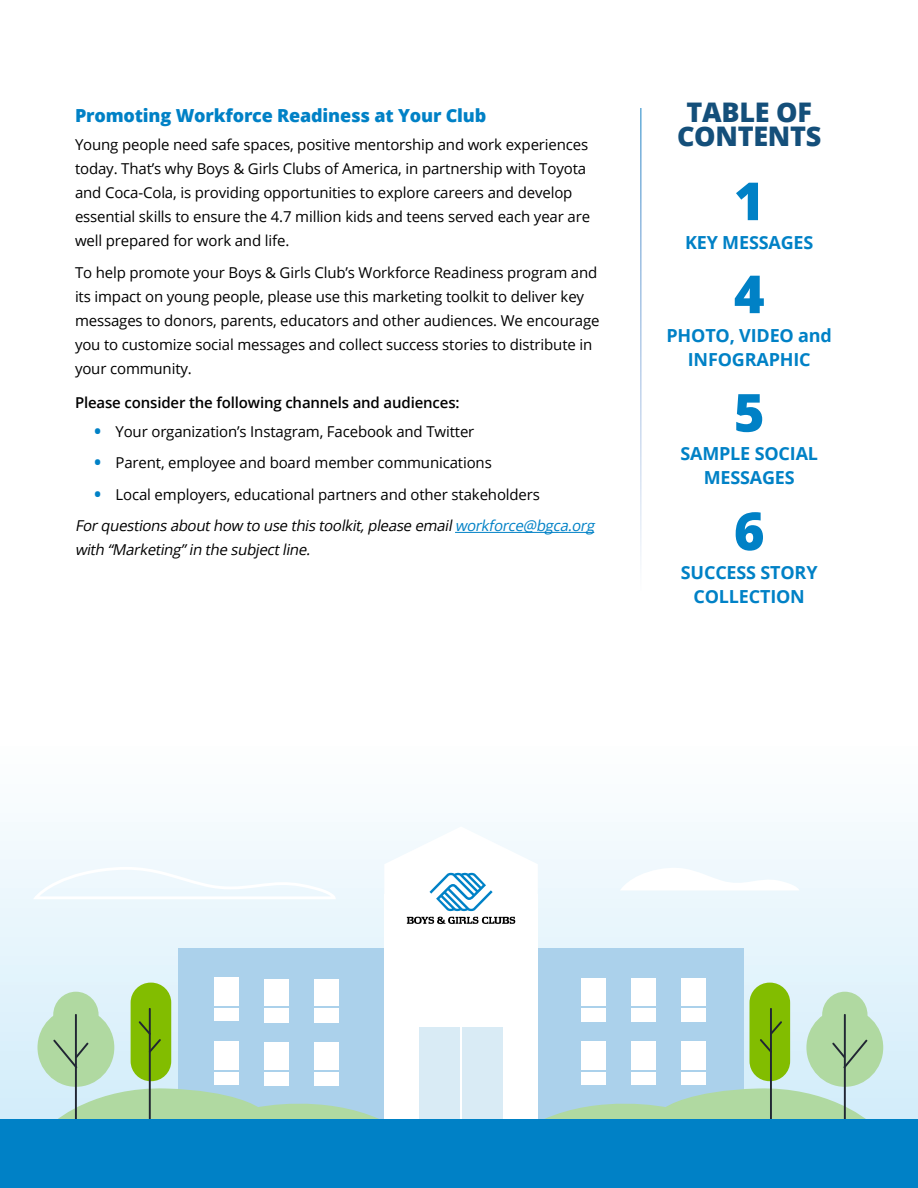
<style>
.page{position:relative;width:918px;height:1188px;background:#fff}
.page>*{position:absolute;margin:0;border:0;box-sizing:border-box;transform-origin:0 0}
.Paragraph_Header{font:800 52.5px "Open Sans";color:#0081c6}
.t1{font:800 27px/24px "Open Sans";letter-spacing:-.01em;color:#144f7a;text-align:center}
.Paragraph_Header-2{font:700 18px/24px "Open Sans";letter-spacing:-.01em;color:#0081c6;text-align:center}
.Paragraph_Header-3{font:800 18px "Open Sans";letter-spacing:-.01em;color:#0081c6}
.Body_Copy{font:15px/24px "Open Sans";letter-spacing:-.01em;color:#000}
.Body_Copy-2{font:italic 15px/24px "Open Sans";color:#000}
.Secondary_Header{font:600 15px "Open Sans";letter-spacing:-.01em;color:#000}
.s1{font-weight:800;font-size:16.5px;color:#0081c6}
.s2{color:#0081c6}
</style>
<div class="page">
<div style="left:0;top:742px;width:918px;height:386px;background:linear-gradient(to bottom,#feffff,#d0ecf8)"></div>
<hr style="left:455px;top:532px;width:139px;height:1px;background:#0081c6">
<svg style="left:620px;top:864px;width:180px;height:26px"></svg>
<svg style="left:33px;top:867px;width:303px;height:32px"></svg>
<div style="left:178px;top:948px;width:566px;height:172px;background:#abd1eb"></div>
<div style="left:384px;top:895px;width:154px;height:225px;background:#fff"></div>
<div style="left:215px;top:977px;width:24px;height:44px;background:#fff"></div>
<div style="left:264px;top:979px;width:25px;height:44px;background:#fff"></div>
<div style="left:314px;top:979px;width:25px;height:44px;background:#fff"></div>
<hr style="left:207px;top:1006px;width:141px;height:2px;background:#abd1eb">
<div style="left:215px;top:1041px;width:24px;height:44px;background:#fff"></div>
<div style="left:264px;top:1043px;width:25px;height:43px;background:#fff"></div>
<div style="left:314px;top:1043px;width:25px;height:43px;background:#fff"></div>
<hr style="left:207px;top:1070px;width:141px;height:2px;background:#abd1eb">
<div style="left:582px;top:978px;width:24px;height:44px;background:#fff"></div>
<div style="left:631px;top:978px;width:25px;height:44px;background:#fff"></div>
<div style="left:681px;top:978px;width:25px;height:44px;background:#fff"></div>
<hr style="left:574px;top:1006px;width:141px;height:2px;background:#abd1eb">
<div style="left:582px;top:1041px;width:24px;height:44px;background:#fff"></div>
<div style="left:631px;top:1041px;width:25px;height:44px;background:#fff"></div>
<div style="left:681px;top:1041px;width:25px;height:44px;background:#fff"></div>
<hr style="left:574px;top:1070px;width:141px;height:2px;background:#abd1eb">
<div style="left:420px;top:1027px;width:83px;height:93px;background:#d9ebf5"></div>
<svg style="left:545px;top:1087px;width:322px;height:32px"></svg>
<svg style="left:57px;top:1087px;width:322px;height:32px"></svg>
<div style="left:806px;top:1008px;width:77px;height:79px;background:#b0d9a1;border-radius:50%"></div>
<div style="left:822px;top:992px;width:46px;height:46px;background:#b0d9a1;border-radius:50%"></div>
<hr style="left:844px;top:1014px;width:2px;height:107px;background:#212633">
<svg style="left:832px;top:1040px;width:35px;height:28px"></svg>
<div style="left:750px;top:983px;width:40px;height:98px;background:#82bd00;border-radius:20px"></div>
<hr style="left:770px;top:1008px;width:2px;height:113px;background:#212633">
<svg style="left:760px;top:1021px;width:22px;height:31px"></svg>
<div style="left:38px;top:1008px;width:76px;height:79px;background:#b0d9a1;border-radius:50%"></div>
<div style="left:53px;top:992px;width:46px;height:46px;background:#b0d9a1;border-radius:50%"></div>
<hr style="left:75px;top:1014px;width:2px;height:107px;background:#212633">
<svg style="left:53px;top:1040px;width:36px;height:28px"></svg>
<div style="left:131px;top:983px;width:40px;height:98px;background:#82bd00;border-radius:20px"></div>
<hr style="left:149px;top:1008px;width:2px;height:113px;background:#212633">
<svg style="left:139px;top:1021px;width:22px;height:32px"></svg>
<hr style="left:460px;top:1022px;width:2px;height:98px;background:#fff">
<svg style="left:384px;top:826px;width:154px;height:99px"></svg>
<div style="left:0;top:1119px;width:918px;height:69px;background:#0081c6"></div>
<p class="Paragraph_Header-3" style="left:75px;top:102px;width:413px">Promoting Workforce Readiness at Your Club</p>
<p class="Body_Copy" style="left:75px;top:132px;width:517px">Young people need safe spaces, positive mentorship and work experiences today. That’s why Boys &amp; Girls Clubs of America, in partnership with Toyota and Coca-Cola, is providing opportunities to explore careers and develop essential skills to ensure the 4.7 million kids and teens served each year are well prepared for work and life.</p>
<p class="Body_Copy" style="left:75px;top:260px;width:526px">To help promote your Boys &amp; Girls Club’s Workforce Readiness program and its impact on young people, please use this marketing toolkit to deliver key messages to donors, parents, educators and other audiences. We encourage you to customize social messages and collect success stories to distribute in your community.</p>
<p class="Secondary_Header" style="left:75px;top:393px;width:386px">Please consider the following channels and audiences:</p>
<p class="Body_Copy" style="left:94px;top:419px;width:381px"><span class="s1">•</span> Your organization’s Instagram, Facebook and Twitter</p>
<p class="Body_Copy" style="left:94px;top:450px;width:399px"><span class="s1">•</span> Parent, employee and board member communications</p>
<p class="Body_Copy" style="left:94px;top:482px;width:447px"><span class="s1">•</span> Local employers, educational partners and other stakeholders</p>
<p class="Body_Copy-2" style="left:75px;top:513px;width:524px">Forquestionsabouthow to use thistoolkit,please email<span class="s2">workforce@bgca.org </span>with “Marketing”in the subjectline.</p>
<p class="t1" style="left:677px;top:98px;width:146px">TABLE OF<br>CONTENTS</p>
<p class="Paragraph_Header" style="left:734px;top:161px;width:32px">1</p>
<p class="Paragraph_Header-2" style="left:685px;top:230px;width:130px">KEY MESSAGES</p>
<p class="Paragraph_Header" style="left:734px;top:254px;width:32px">4</p>
<p class="Paragraph_Header-2" style="left:666px;top:323px;width:167px">PHOTO, VIDEO and<br>INFOGRAPHIC</p>
<p class="Paragraph_Header" style="left:734px;top:373px;width:32px">5</p>
<p class="Paragraph_Header-2" style="left:680px;top:441px;width:139px">SAMPLE SOCIAL<br>MESSAGES</p>
<p class="Paragraph_Header" style="left:734px;top:491px;width:32px">6</p>
<p class="Paragraph_Header-2" style="left:681px;top:560px;width:138px">SUCCESS STORY<br>COLLECTION</p>
</div>
